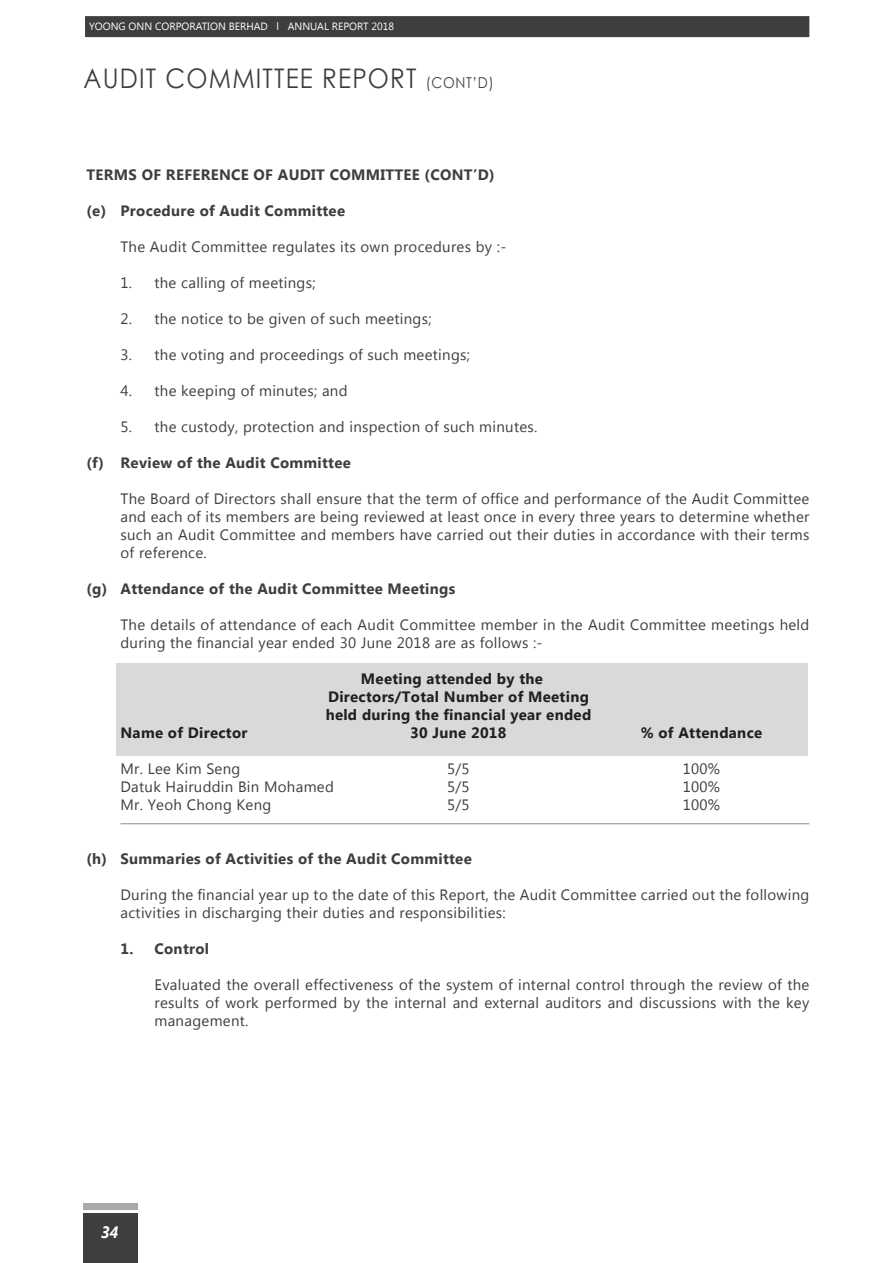
<style>
.page{position:relative;width:893px;height:1263px;background:#fff}
.page>*{position:absolute;margin:0;border:0;box-sizing:border-box;transform-origin:0 0}
.t1{font:27px "Century Gothic";color:#3e3e3f;scale:.9 1}
.t2{font:italic 700 16.5px "Segoe UI";color:#fff;scale:.91 1}
.t3{font:15px/18px "Segoe UI";letter-spacing:.02em;color:#3e3e3f;text-align:justify}
.t4{font:700 15px "Segoe UI";letter-spacing:.02em;color:#3e3e3f}
.t5{font:700 15px/18px "Segoe UI";letter-spacing:.02em;color:#231f20}
.t6{font:15px "Century Gothic";color:#3e3e3f;scale:.9 1}
.t7{font:10.5px "Segoe UI";color:#fff}
</style>
<div class="page">
<div style="left:83px;top:1213px;width:54px;height:50px;background:#3e3e3f"></div>
<div style="left:83px;top:1204px;width:54px;height:6px;background:#a8a9ad"></div>
<div style="left:85px;top:16px;width:724px;height:21px;background:#3e3e3f"></div>
<div style="left:116px;top:664px;width:692px;height:92px;background:#d8d9db"></div>
<hr style="left:120px;top:823px;width:689px;height:1px;background:#8a8c8f">
<p class="t7" style="left:89px;top:19px;width:207px">Yoong Onn Corporation Berhad l ANNUAL</p>
<p class="t7" style="left:332px;top:19px;width:7px">REPORT</p>
<p class="t7" style="left:372px;top:19px;width:24px">2018</p>
<h1 class="t1" style="left:84px;top:60px;width:17px">AUDIT</h1>
<h1 class="t1" style="left:165px;top:60px;width:114px">COMMITTEE</h1>
<h1 class="t1" style="left:322px;top:60px;width:19px">REPORT</h1>
<p class="t6" style="left:426px;top:72px;width:77px">(CONT’D)</p>
<p class="t4" style="left:86px;top:164px;width:309px">TERMS OF REFERENCE OF AUDIT COMMITTEE</p>
<p class="t4" style="left:425px;top:164px;width:28px">(CONT</p>
<p class="t4" style="left:473px;top:164px;width:23px">’D)</p>
<p class="t4" style="left:86px;top:200px;width:260px">(e) Procedure of Audit Committee</p>
<p class="t3" style="left:120px;top:237px;width:387px">The Audit Committee regulates its own procedures by :-</p>
<p class="t3" style="left:120px;top:273px;width:197px">1. the calling of meetings;</p>
<p class="t3" style="left:120px;top:309px;width:313px">2. the notice to be given of such meetings;</p>
<p class="t3" style="left:120px;top:345px;width:351px">3. the voting and proceedings of such meetings;</p>
<p class="t3" style="left:120px;top:381px;width:229px">4. the keeping of minutes; and</p>
<p class="t3" style="left:120px;top:417px;width:418px">5. the custody, protection and inspection of such minutes.</p>
<p class="t4" style="left:86px;top:452px;width:266px">(f) Review of the Audit Committee</p>
<p class="t3" style="left:121px;top:489px;width:690px">The Board of Directors shall ensure that the term of office and performance of the Audit Committee and each of its members are being reviewed at least once in every three years to determine whether such an Audit Committee and members have carried out their duties in accordance with their terms of reference.</p>
<p class="t4" style="left:86px;top:578px;width:370px">(g) Attendance of the Audit Committee Meetings</p>
<p class="t3" style="left:86px;top:615px;width:22px">T</p>
<p class="t3" style="left:120px;top:615px;width:690px;text-indent:8px">he details of attendance of each Audit Committee member in the Audit Committee meetings held during the financial year ended 30 June 2018 are as follows :-</p>
<p class="t5" style="left:326px;top:669px;width:267px;text-indent:35px">Meeting attended by the<br>Directors/Total N umber of Meeting held during the financial year ended</p>
<p class="t5" style="left:86px;top:723px;width:24px">N</p>
<p class="t5" style="left:133px;top:723px;width:116px">ame of Director</p>
<p class="t5" style="left:410px;top:723px;width:98px">30 June 2018</p>
<p class="t5" style="left:641px;top:723px;width:123px">% of Attendance</p>
<p class="t3" style="left:120px;top:759px;width:121px">M r. Lee Kim Seng</p>
<p class="t3" style="left:447px;top:759px;width:24px">5/5</p>
<p class="t3" style="left:683px;top:759px;width:39px">100%</p>
<p class="t3" style="left:120px;top:777px;width:215px">Datuk Hairuddin Bin Mohamed</p>
<p class="t3" style="left:447px;top:777px;width:24px">5/5</p>
<p class="t3" style="left:683px;top:777px;width:39px">100%</p>
<p class="t3" style="left:86px;top:795px;width:25px">M</p>
<p class="t3" style="left:134px;top:795px;width:139px">r. Yeoh Chong Keng</p>
<p class="t3" style="left:447px;top:795px;width:24px">5/5</p>
<p class="t3" style="left:683px;top:795px;width:39px">100%</p>
<p class="t4" style="left:86px;top:848px;width:387px">(h) Summaries of Activities of the Audit Committee</p>
<p class="t3" style="left:120px;top:885px;width:690px">During the financial year up to the date of this Report, the Audit Committee carried out the following activities in discharging their duties and responsibilities:</p>
<p class="t4" style="left:120px;top:938px;width:90px">1. Control</p>
<p class="t3" style="left:120px;top:975px;width:22px">E</p>
<p class="t3" style="left:154px;top:975px;width:656px;text-indent:8px">valuated the overall effectiveness of the system of internal control through the review of the results of work performed by the internal and external auditors and discussions with the key management.</p>
<p class="t2" style="left:101px;top:1221px;width:20px">34</p>
</div>
